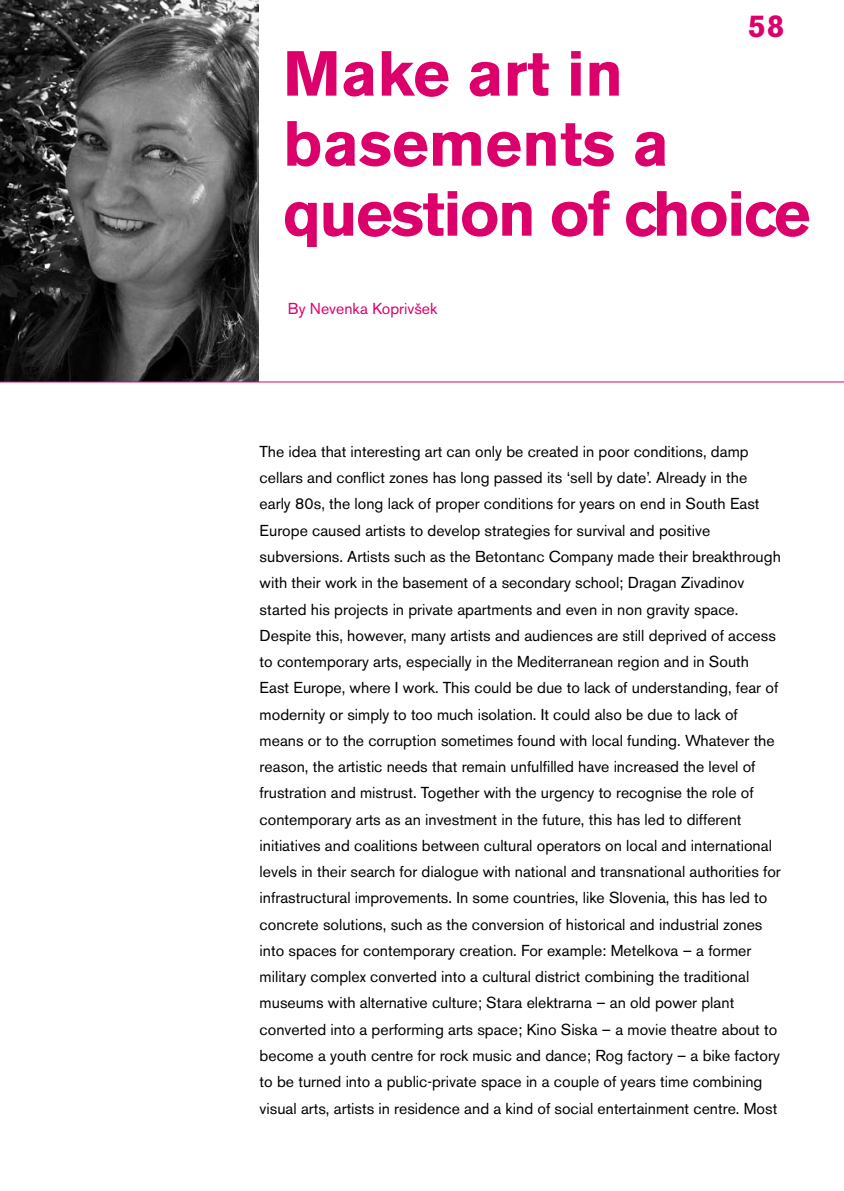
<style>
.page{position:relative;width:844px;height:1191px;background:#fff}
.page>*{position:absolute;margin:0;border:0;box-sizing:border-box;transform-origin:0 0}
.t1{font:700 63px/70px "Akzidenz Grotesk BE";letter-spacing:-.02em;color:#dc006b}
.t2{font:700 31.5px "Akzidenz Grotesk BE";color:#dc006b}
.t3{font:15.75px/26.2px "Akzidenz Grotesk BE";color:#000}
.t4{font:15.75px "Akzidenz Grotesk BE";color:#dc006b}
</style>
<div class="page">
<img style="left:0;top:0;width:258px;height:381px">
<hr style="left:0;top:381px;width:843px;height:1px;background:#dc006b">
<h2 class="t2" style="left:748px;top:8px;width:38px">58</h2>
<h1 class="t1" style="left:283px;top:39px;width:529px">Make art in basements a question of choice</h1>
<p class="t4" style="left:288px;top:299px;width:151px">By Nevenka Koprivšek</p>
<p class="t3" style="left:259px;top:438px;width:522px">The idea that interesting art can only be created in poor conditions, damp cellars and conflict zones has long passed its ‘sell by date’. Already in the early 80s, the long lack of proper conditions for years on end in South East Europe caused artists to develop strategies for survival and positive subversions. Artists such as the Betontanc Company made their breakthrough with their work in the basement of a secondary school; Dragan Zivadinov started his projects in private apartments and even in non gravity space.<br>Despite this, however, many artists and audiences are still deprived of access to contemporary arts, especially in the Mediterranean region and in South East Europe, where I work. This could be due to lack of understanding, fear of modernity or simply to too much isolation. It could also be due to lack of means or to the corruption sometimes found with local funding. Whatever the reason, the artistic needs that remain unfulfilled have increased the level of frustration and mistrust. Together with the urgency to recognise the role of contemporary arts as an investment in the future, this has led to different initiatives and coalitions between cultural operators on local and international levels in their search for dialogue with national and transnational authorities for infrastructural improvements. In some countries, like Slovenia, this has led to concrete solutions, such as the conversion of historical and industrial zones into spaces for contemporary creation. For example: Metelkova – a former military complex converted into a cultural district combining the traditional museums with alternative culture; Stara elektrarna – an old power plant converted into a performing arts space; Kino Siska – a movie theatre about to become a youth centre for rock music and dance; Rog factory – a bike factory to be turned into a public-private space in a couple of years time combining visual arts, artists in residence and a kind of social entertainment centre. Most</p>
</div>
